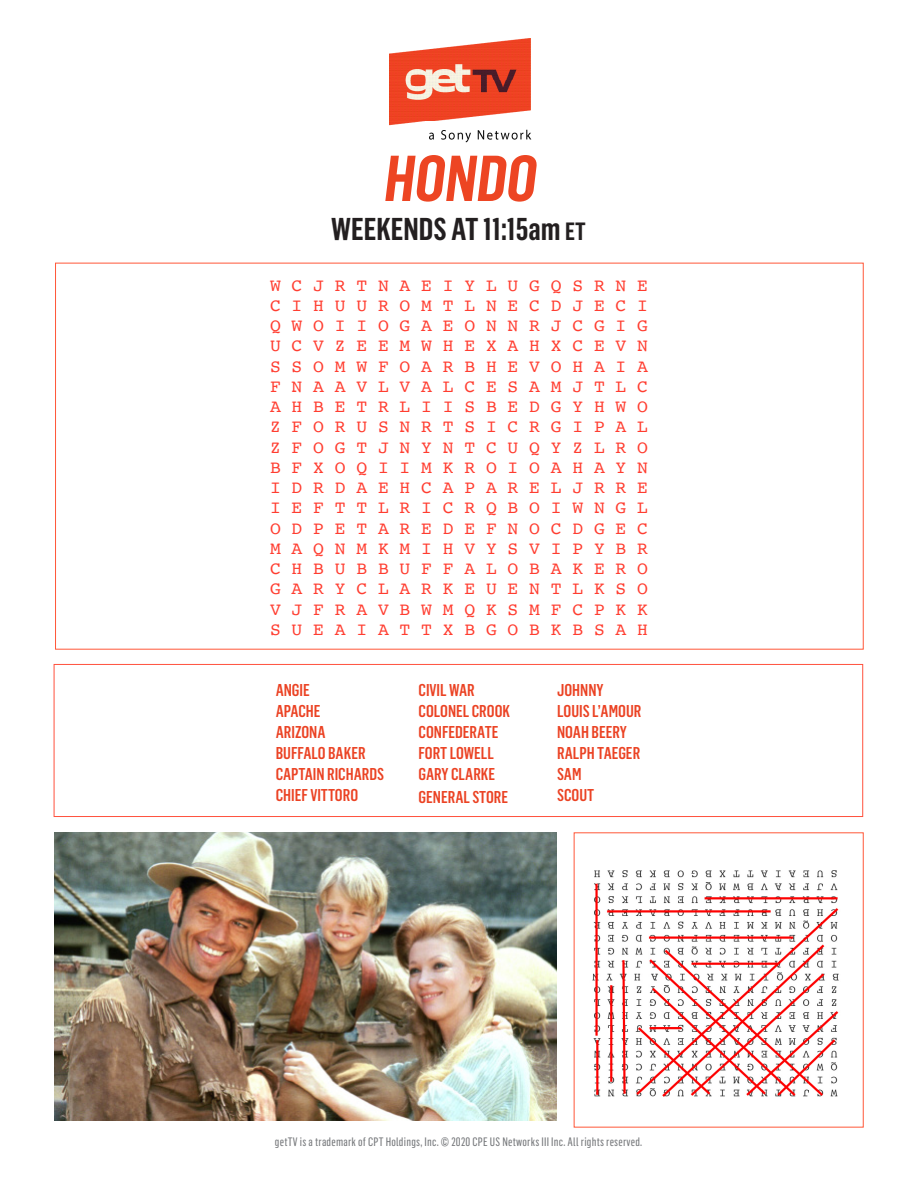
<style>
.page{position:relative;width:918px;height:1188px;background:#fff}
.page>*{position:absolute;margin:0;border:0;box-sizing:border-box;transform-origin:0 0}
.t1{font:600 63.6px "Flama Condensed";color:#ed4523}
.t2{font:600 31.05px "Flama Condensed";color:#231f20}
.t3{font:18px "Courier";color:#ff3d30}
.t4{font:500 16.8px "Flama Condensed";color:#eb4223}
.t5{font:12px "Flama Condensed Basic";letter-spacing:.02em;color:#76787b}
.s1{font-size:24.6px}
</style>
<div class="page">
<img style="left:54px;top:832px;width:503px;height:289px">
<img style="left:389px;top:39px;width:143px;height:103px">
<img style="left:592px;top:870px;width:247px;height:227px">
<div style="left:54px;top:664px;width:809px;height:153px;border:1px solid #ff513d"></div>
<p class="t1" style="left:382px;top:138px;width:163px">HONDO</p>
<p class="t2" style="left:331px;top:210px;width:256px">WEEKENDS AT 11:15am <span class="s1">ET</span></p>
<p class="t3" style="left:270px;top:271px;width:380px">W C J R T N A E I Y L U G Q S R N E</p>
<p class="t3" style="left:270px;top:291px;width:380px">C I H U U R O M T L N E C D J E C I</p>
<p class="t3" style="left:270px;top:312px;width:380px">Q W O I I O G A E O N N R J C G I G</p>
<p class="t3" style="left:270px;top:332px;width:380px">U C V Z E E M W H E X A H X C E V N</p>
<p class="t3" style="left:270px;top:352px;width:380px">S S O M W F O A R B H E V O H A I A</p>
<p class="t3" style="left:270px;top:372px;width:380px">F N A A V L V A L C E S A M J T L C</p>
<p class="t3" style="left:270px;top:393px;width:380px">A H B E T R L I I S B E D G Y H W O</p>
<p class="t3" style="left:270px;top:413px;width:380px">Z F O R U S N R T S I C R G I P A L</p>
<p class="t3" style="left:270px;top:433px;width:380px">Z F O G T J N Y N T C U Q Y Z L R O</p>
<p class="t3" style="left:270px;top:453px;width:380px">B F X O Q I I M K R O I O A H A Y N</p>
<p class="t3" style="left:270px;top:474px;width:380px">I D R D A E H C A P A R E L J R R E</p>
<p class="t3" style="left:270px;top:494px;width:380px">I E F T T L R I C R Q B O I W N G L</p>
<p class="t3" style="left:270px;top:514px;width:380px">O D P E T A R E D E F N O C D G E C</p>
<p class="t3" style="left:270px;top:534px;width:380px">M A Q N M K M I H V Y S V I P Y B R</p>
<p class="t3" style="left:270px;top:555px;width:380px">C H B U B B U F F A L O B A K E R O</p>
<p class="t3" style="left:270px;top:575px;width:380px">G A R Y C L A R K E U E N T L K S O</p>
<p class="t3" style="left:270px;top:595px;width:380px">V J F R A V B W M Q K S M F C P K K</p>
<p class="t3" style="left:270px;top:615px;width:380px">S U E A I A T T X B G O B K B S A H</p>
<p class="t4" style="left:276px;top:679px;width:36px">ANGIE</p>
<p class="t4" style="left:276px;top:700px;width:46px">APACHE</p>
<p class="t4" style="left:276px;top:721px;width:51px">ARIZONA</p>
<p class="t4" style="left:276px;top:742px;width:91px">BUFFALO BAKER</p>
<p class="t4" style="left:276px;top:763px;width:110px">CAPTAIN RICHARDS</p>
<p class="t4" style="left:276px;top:784px;width:84px">CHIEF VITTORO</p>
<p class="t4" style="left:419px;top:679px;width:58px">CIVIL WAR</p>
<p class="t4" style="left:419px;top:700px;width:93px">COLONEL CROOK</p>
<p class="t4" style="left:419px;top:721px;width:81px">CONFEDERATE</p>
<p class="t4" style="left:419px;top:742px;width:77px">FORT LOWELL</p>
<p class="t4" style="left:419px;top:763px;width:78px">GARY CLARKE</p>
<p class="t4" style="left:419px;top:786px;width:91px">GENERAL STORE</p>
<p class="t4" style="left:557px;top:679px;width:48px">JOHNNY</p>
<p class="t4" style="left:557px;top:700px;width:86px">LOUIS L’AMOUR</p>
<p class="t4" style="left:557px;top:721px;width:71px">NOAH BEERY</p>
<p class="t4" style="left:557px;top:742px;width:85px">RALPH TAEGER</p>
<p class="t4" style="left:557px;top:763px;width:26px">SAM</p>
<p class="t4" style="left:557px;top:784px;width:39px">SCOUT</p>
<p class="t5" style="left:275px;top:1135px;width:369px">getTV is a trademark of CPT Holdings, Inc. © 2020 CPE US Networks III Inc. All rights reserved.</p>
</div>
